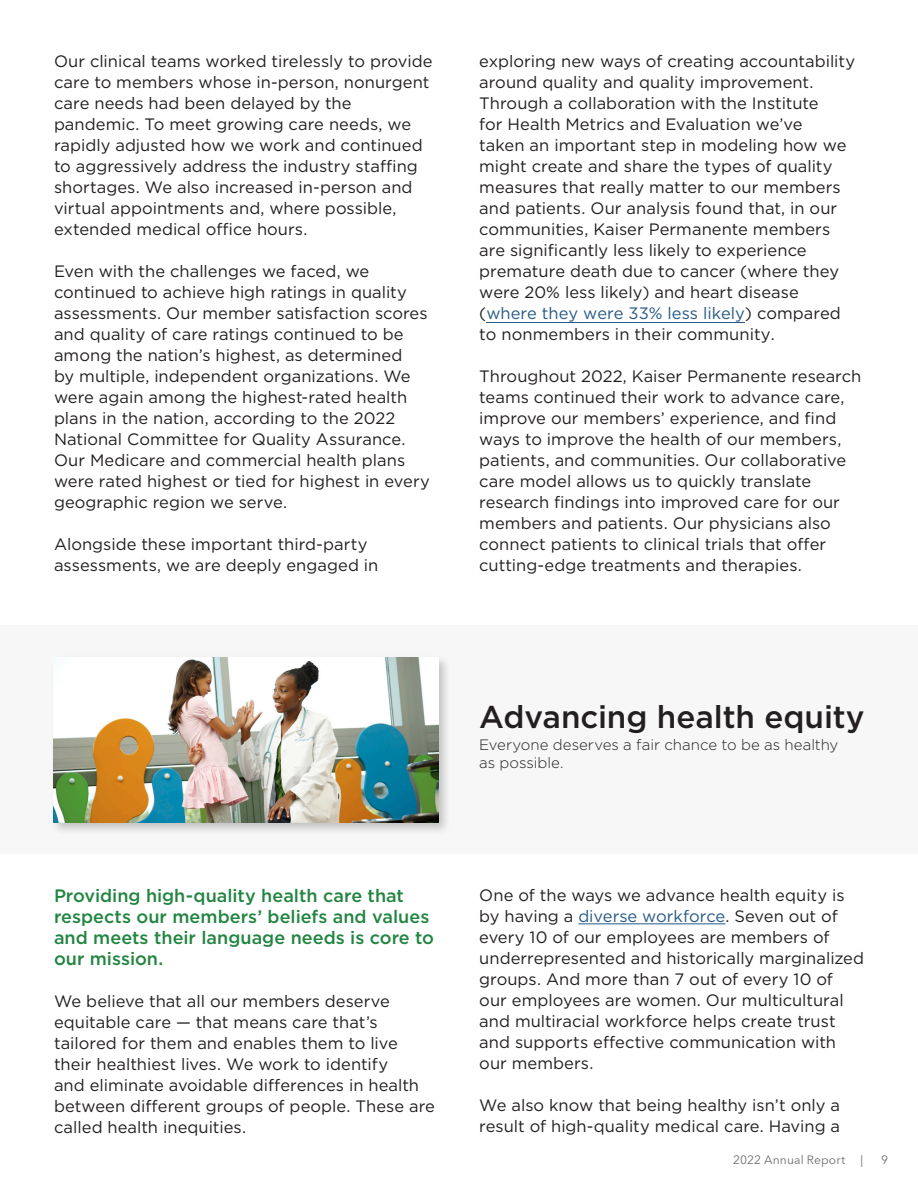
<style>
.page{position:relative;width:918px;height:1188px;background:#fff}
.page>*{position:absolute;margin:0;border:0;box-sizing:border-box;transform-origin:0 0}
.t1{font:500 31.5px "Gotham";letter-spacing:-.005em;color:#231f20}
.t2{font:500 18px/21px "Gotham";color:#228541}
.t3{font:16.5px/21px "Gotham";color:#231f20}
.t4{font:300 15px/18px "Gotham";color:#231f20}
.t5{font:12px "Avenir Next LT Pro";letter-spacing:.01em;color:#6c6d70}
.s1{color:#275a86}
</style>
<div class="page">
<div style="left:0;top:625px;width:918px;height:229px;background:#f7f7f7"></div>
<div style="left:50px;top:654px;width:401px;height:181px;background:#231f20;opacity:.25"></div>
<img style="left:54px;top:657px;width:384px;height:165px">
<hr style="left:578px;top:923px;width:147px;height:1px;background:#275a86">
<hr style="left:486px;top:322px;width:259px;height:1px;background:#275a86">
<p class="t3" style="left:54px;top:51px;width:380px">Our clinical teams worked tirelessly to provide care to members whose in-person, nonurgent care needs had been delayed by the pandemic. To meet growing care needs, we rapidly adjusted how we work and continued to aggressively address the industry staffing shortages. We also increased in-person and virtual appointments and, where possible, extended medical office hours.</p>
<p class="t3" style="left:54px;top:261px;width:377px">Even with the challenges we faced, we continued to achieve high ratings in quality assessments. Our member satisfaction scores and quality of care ratings continued to be among the nation’s highest, as determined<br>by multiple, independent organizations. We were again among the highest-rated health plans in the nation, according to the 2022<br>National Committee for Quality Assurance.<br>Our Medicare and commercial health plans were rated highest or tied for highest in every geographic region we serve.</p>
<p class="t3" style="left:54px;top:534px;width:326px">Alongside these important third-party assessments, we are deeply engaged in</p>
<p class="t3" style="left:479px;top:51px;width:377px">exploring new ways of creating accountability around quality and quality improvement.<br>Through a collaboration with the Institute<br>for Health Metrics and Evaluation we’ve<br>taken an important step in modeling how we might create and share the types of quality measures that really matter to our members and patients. Our analysis found that, in our communities, Kaiser Permanente members are significantly less likely to experience premature death due to cancer (where they were 20% less likely) and heart disease (<span class="s1">where they were 33% less likely</span>) compared to nonmembers in their community.</p>
<p class="t3" style="left:479px;top:366px;width:384px">Throughout 2022, Kaiser Permanente research teams continued their work to advance care, improve our members’ experience, and find ways to improve the health of our members, patients, and communities. Our collaborative care model allows us to quickly translate research findings into improved care for our members and patients. Our physicians also connect patients to clinical trials that offer cutting-edge treatments and therapies.</p>
<h2 class="t1" style="left:479px;top:696px;width:387px">Advancing health equity</h2>
<p class="t4" style="left:479px;top:735px;width:361px">Everyone deserves a fair chance to be as healthy as possible.</p>
<p class="t2" style="left:54px;top:885px;width:382px">Providing high-quality health care that respects our members’ beliefs and values and meets their language needs is core to our mission.</p>
<p class="t3" style="left:54px;top:991px;width:382px">We believe that all our members deserve equitable care — that means care that’s tailored for them and enables them to live their healthiest lives. We work to identify<br>and eliminate avoidable differences in health between different groups of people. These are called health inequities.</p>
<p class="t3" style="left:479px;top:885px;width:386px">One of the ways we advance health equity is by having a <span class="s1">diverse workforce</span>. Seven out of every 10 of our employees are members of underrepresented and historically marginalized groups. And more than 7 out of every 10 of our employees are women. Our multicultural and multiracial workforce helps create trust and supports effective communication with our members.</p>
<p class="t3" style="left:479px;top:1095px;width:362px">We also know that being healthy isn’t only a result of high-quality medical care. Having a</p>
<p class="t5" style="left:733px;top:1153px;width:114px">2022 Annual Report</p>
<p class="t5" style="left:860px;top:1153px;width:4px">|</p>
<p class="t5" style="left:881px;top:1153px;width:8px">9</p>
</div>
